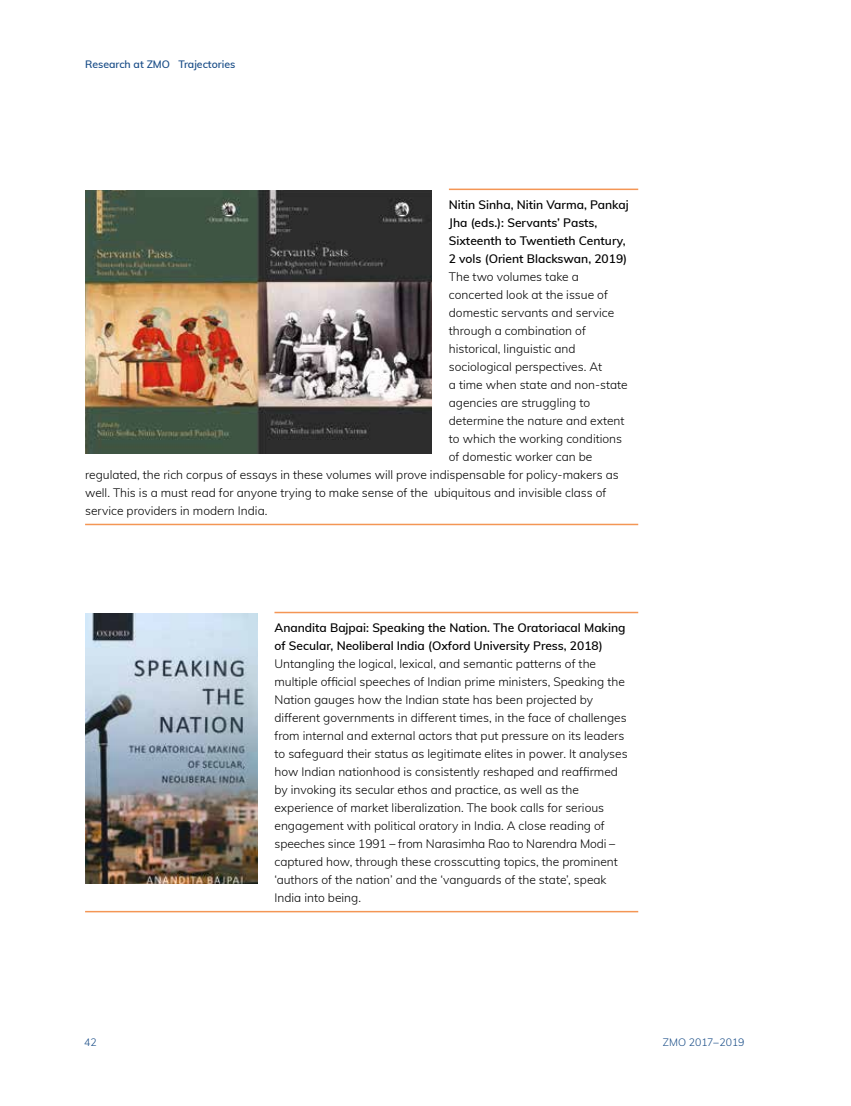
<style>
.page{position:relative;width:851px;height:1106px;background:#fff}
.page>*{position:absolute;margin:0;border:0;box-sizing:border-box;transform-origin:0 0}
.t1{font:300 12px/18px "Muli";color:#000}
.t2{font:600 12px/18px "Muli";color:#000}
.t3{font:600 10.5px "Muli";color:#174b86}
.t4{font:300 10.5px "Muli";color:#174b86}
</style>
<div class="page">
<hr style="left:449px;top:189px;width:189px;height:1px;background:#f49655">
<hr style="left:85px;top:523px;width:553px;height:2px;background:#f49655">
<hr style="left:274px;top:612px;width:364px;height:1px;background:#f49655">
<hr style="left:85px;top:910px;width:553px;height:2px;background:#f49655">
<img style="left:85px;top:190px;width:347px;height:263px">
<img style="left:85px;top:613px;width:172px;height:270px">
<p class="t3" style="left:85px;top:57px;width:152px">Research at ZMO Trajectories</p>
<p class="t2" style="left:449px;top:195px;width:181px">Nitin Sinha, Nitin Varma, Pankaj<br>Jha (eds.): Servants’ Pasts,<br>Sixteenth to Twentieth Century,<br>2 vols (Orient Blackswan, 2019)</p>
<p class="t1" style="left:449px;top:267px;width:132px">The two volumes take a</p>
<p class="t1" style="left:449px;top:285px;width:160px">concerted look at the issue of</p>
<p class="t1" style="left:449px;top:303px;width:167px">domestic servants and service</p>
<p class="t1" style="left:449px;top:321px;width:138px">through a combination of</p>
<p class="t1" style="left:449px;top:339px;width:128px">historical, linguistic and</p>
<p class="t1" style="left:449px;top:357px;width:155px">sociological perspectives. At</p>
<p class="t1" style="left:449px;top:375px;width:180px">a time when state and non-state</p>
<p class="t1" style="left:449px;top:393px;width:143px">agencies are struggling to</p>
<p class="t1" style="left:449px;top:411px;width:177px">determine the nature and extent</p>
<p class="t1" style="left:449px;top:429px;width:175px">to which the working conditions</p>
<p class="t1" style="left:449px;top:447px;width:145px">of domestic worker can be</p>
<p class="t1" style="left:85px;top:465px;width:535px">regulated, the rich corpus of essays in these volumes will prove indispensable for policy-makers as</p>
<p class="t1" style="left:85px;top:483px;width:522px">well. This is a must read for anyone trying to make sense of the ubiquitous and invisible class of</p>
<p class="t1" style="left:85px;top:501px;width:184px">service providers in modern India.</p>
<p class="t2" style="left:274px;top:618px;width:352px">Anandita Bajpai: Speaking the Nation. The Oratoriacal Making of Secular, Neoliberal India (Oxford University Press, 2018)</p>
<p class="t1" style="left:274px;top:654px;width:354px">Untangling the logical, lexical, and semantic patterns of the multiple official speeches of Indian prime ministers, Speaking the Nation gauges how the Indian state has been projected by different governments in different times, in the face of challenges from internal and external actors that put pressure on its leaders to safeguard their status as legitimate elites in power. It analyses how Indian nationhood is consistently reshaped and reaffirmed by invoking its secular ethos and practice, as well as the experience of market liberalization. The book calls for serious engagement with political oratory in India. A close reading of speeches since 1991 – from Narasimha Rao to Narendra Modi – captured how, through these crosscutting topics, the prominent ‘authors of the nation’ and the ‘vanguards of the state’, speak India into being.</p>
<p class="t4" style="left:84px;top:1034px;width:14px">42</p>
<p class="t4" style="left:662px;top:1034px;width:83px">ZMO 2017–2019</p>
</div>
